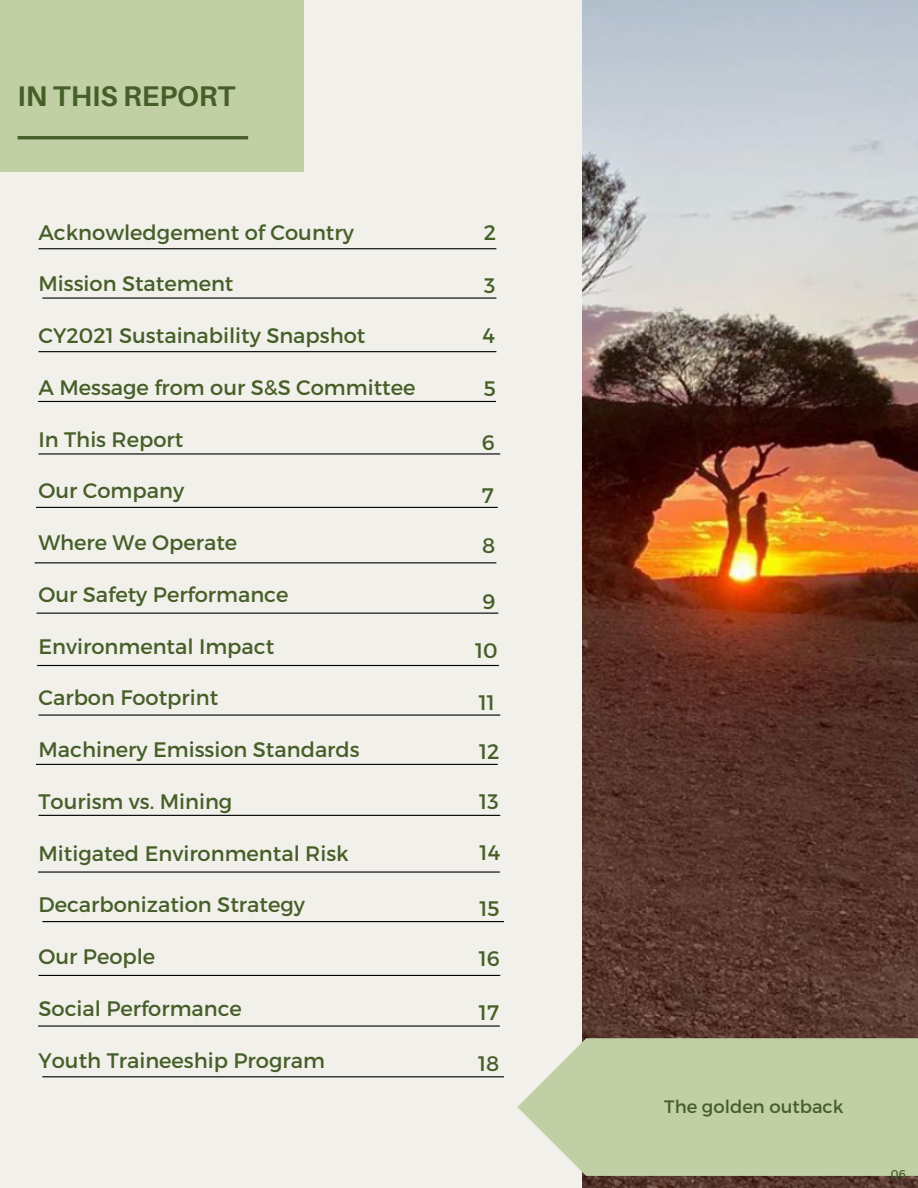
<style>
.page{position:relative;width:918px;height:1188px;background:#f1f0ea}
.page>*{position:absolute;margin:0;border:0;box-sizing:border-box;transform-origin:0 0}
.t1{font:700 28.5px "Aileron";color:#465e28}
.t2{font:21px "Montserrat";color:#465e28}
.t3{font:18px "Montserrat";color:#465e28}
.t4{font:11.25px "Montserrat";color:#465e28}
</style>
<div class="page">
<img style="left:583px;top:0;width:335px;height:1188px">
<hr style="left:39px;top:248px;width:457px;height:1px;background:#000">
<hr style="left:39px;top:453px;width:461px;height:2px;background:#000">
<hr style="left:39px;top:351px;width:457px;height:1px;background:#000">
<hr style="left:42px;top:298px;width:454px;height:1px;background:#000">
<div style="left:0;top:0;width:304px;height:171px;background:#c1cfa5"></div>
<hr style="left:18px;top:136px;width:230px;height:3px;background:#465e28">
<svg style="left:517px;top:1038px;width:401px;height:138px;background:#c4d1aa"></svg>
<hr style="left:36px;top:507px;width:462px;height:1px;background:#000">
<hr style="left:35px;top:562px;width:461px;height:1px;background:#000">
<hr style="left:37px;top:613px;width:461px;height:1px;background:#000">
<hr style="left:37px;top:665px;width:462px;height:1px;background:#000">
<hr style="left:39px;top:714px;width:461px;height:2px;background:#000">
<hr style="left:36px;top:764px;width:462px;height:1px;background:#000">
<hr style="left:38px;top:401px;width:458px;height:1px;background:#000">
<hr style="left:39px;top:815px;width:461px;height:1px;background:#000">
<hr style="left:38px;top:871px;width:462px;height:2px;background:#000">
<hr style="left:42px;top:921px;width:462px;height:1px;background:#000">
<hr style="left:39px;top:975px;width:461px;height:1px;background:#000">
<hr style="left:38px;top:1025px;width:462px;height:2px;background:#000">
<hr style="left:42px;top:1076px;width:462px;height:1px;background:#000">
<h1 class="t1" style="left:18px;top:79px;width:219px">IN THIS REPORT</h1>
<p class="t2" style="left:39px;top:219px;width:317px">Acknowledgement of Country</p>
<p class="t2" style="left:39px;top:270px;width:196px">Mission Statement</p>
<p class="t2" style="left:39px;top:322px;width:328px">CY2021 Sustainability Snapshot</p>
<p class="t2" style="left:39px;top:374px;width:378px">A Message from our S&amp;S Committee</p>
<p class="t2" style="left:39px;top:426px;width:146px">In This Report</p>
<p class="t2" style="left:39px;top:477px;width:147px">Our Company</p>
<p class="t2" style="left:39px;top:529px;width:200px">Where We Operate</p>
<p class="t2" style="left:39px;top:581px;width:251px">Our Safety Performance</p>
<p class="t2" style="left:39px;top:633px;width:237px">Environmental Impact</p>
<p class="t2" style="left:39px;top:684px;width:181px">Carbon Footprint</p>
<p class="t2" style="left:39px;top:736px;width:323px">Machinery Emission Standards</p>
<p class="t2" style="left:39px;top:788px;width:195px">Tourism vs. Mining</p>
<p class="t2" style="left:39px;top:840px;width:312px">Mitigated Environmental Risk</p>
<p class="t2" style="left:39px;top:891px;width:268px">Decarbonization Strategy</p>
<p class="t2" style="left:39px;top:943px;width:118px">Our People</p>
<p class="t2" style="left:39px;top:995px;width:205px">Social Performance</p>
<p class="t2" style="left:39px;top:1047px;width:288px">Youth Traineeship Program</p>
<p class="t2" style="left:484px;top:219px;width:14px">2</p>
<p class="t2" style="left:484px;top:272px;width:13px">3</p>
<p class="t2" style="left:483px;top:322px;width:14px">4</p>
<p class="t2" style="left:484px;top:375px;width:14px">5</p>
<p class="t2" style="left:482px;top:429px;width:14px">6</p>
<p class="t2" style="left:482px;top:482px;width:13px">7</p>
<p class="t2" style="left:482px;top:532px;width:15px">8</p>
<p class="t2" style="left:482px;top:587px;width:14px">9</p>
<p class="t2" style="left:475px;top:637px;width:24px">10</p>
<p class="t2" style="left:479px;top:689px;width:18px">11</p>
<p class="t2" style="left:479px;top:738px;width:22px">12</p>
<p class="t2" style="left:479px;top:788px;width:21px">13</p>
<p class="t2" style="left:480px;top:839px;width:22px">14</p>
<p class="t2" style="left:479px;top:895px;width:22px">15</p>
<p class="t2" style="left:479px;top:945px;width:23px">16</p>
<p class="t2" style="left:479px;top:999px;width:22px">17</p>
<p class="t2" style="left:478px;top:1050px;width:23px">18</p>
<p class="t3" style="left:664px;top:1095px;width:181px">The golden outback</p>
<p class="t4" style="left:891px;top:1167px;width:16px">06</p>
</div>
